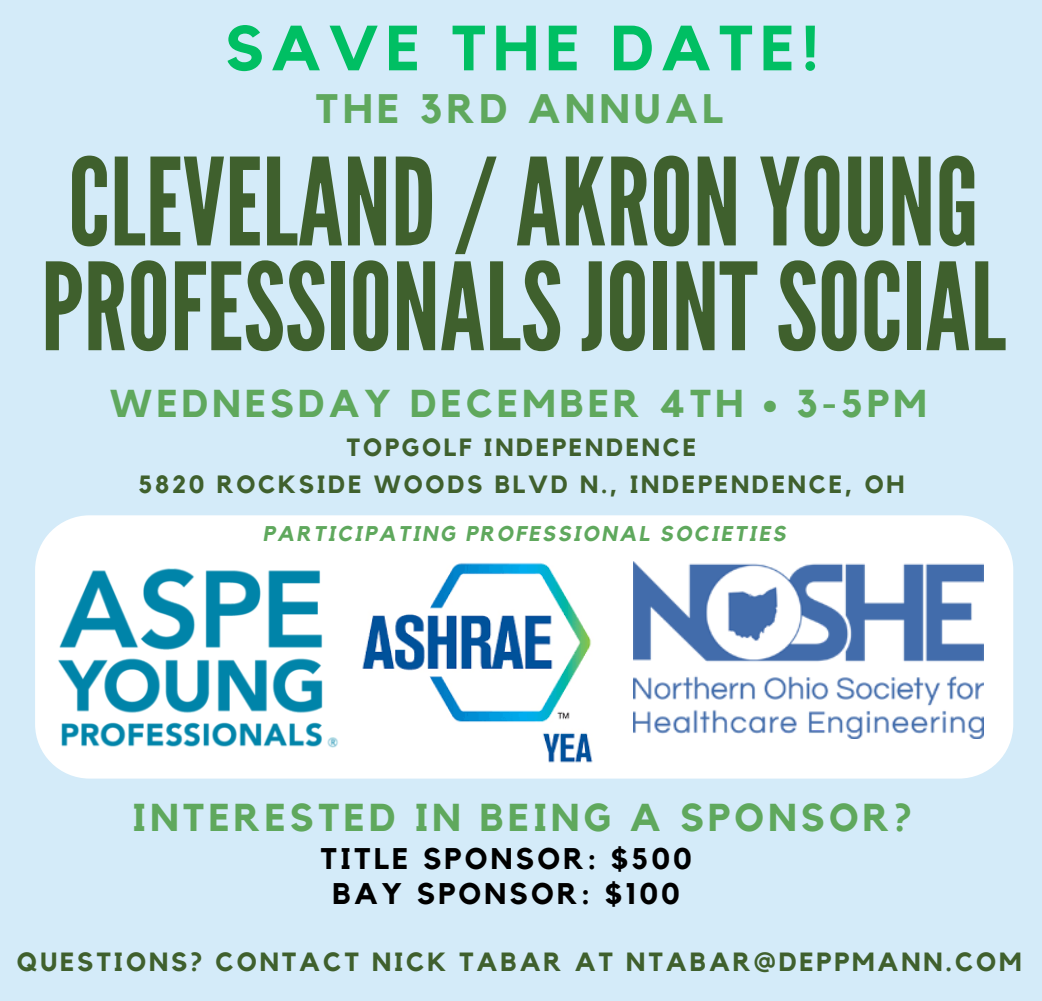
<style>
.page{position:relative;width:1042px;height:1001px;background:#fff}
.page>*{position:absolute;margin:0;border:0;box-sizing:border-box;transform-origin:0 0}
.t1{font:120.92px/104.7px "League Gothic";color:#3f602d}
.t2{font:700 63px "Kollektif";letter-spacing:.11em;color:#00bf63}
.t3{font:700 41.04px "Kollektif";letter-spacing:.11em;color:#5fa85d}
.t4{font:700 38.68px "Kollektif";letter-spacing:.11em;color:#5fa85d}
.t5{font:700 29.75px "Kollektif";letter-spacing:.11em;color:#000}
.t6{font:700 26.25px "Kollektif";letter-spacing:.11em;color:#3f602d}
.t7{font:700 24.85px/36.7px "Kollektif";letter-spacing:.11em;color:#3f602d;text-align:center}
.t8{font:italic 700 21.26px "Kollektif";letter-spacing:.11em;color:#5fa85d}
</style>
<div class="page">
<div style="left:0;top:0;width:1041px;height:1001px;background:#d4ebf9"></div>
<div style="left:35px;top:515px;width:978px;height:263px;background:#fff;border-radius:54px"></div>
<img style="left:58px;top:568px;width:280px;height:180px">
<img style="left:362px;top:563px;width:231px;height:200px">
<img style="left:633px;top:561px;width:350px;height:178px">
<p class="t2" style="left:225px;top:19px;width:595px">SAVE THE DATE!</p>
<h3 class="t3" style="left:315px;top:90px;width:409px">THE 3RD ANNUAL</h3>
<h3 class="t1" style="left:41px;top:153px;width:966px">CLEVELAND/AKRONYOUNG<br>PROFESSIONALSJOINTSOCIAL</h3>
<h1 class="t4" style="left:110px;top:386px;width:818px">WEDNESDAY DECEMBER 4TH • 3-5PM</h1>
<h2 class="t7" style="left:138px;top:430px;width:767px">TOPGOLF INDEPENDENCE<br>5820 ROCKSIDE WOODS BLVD N., INDEPENDENCE, OH</h2>
<h4 class="t8" style="left:263px;top:523px;width:524px">PARTICIPATING PROFESSIONAL SOCIETIES</h4>
<p class="t4" style="left:133px;top:800px;width:781px">INTERESTED IN BEING A SPONSOR?</p>
<p class="t5" style="left:320px;top:845px;width:373px">TITLE SPONSOR: $500</p>
<p class="t5" style="left:332px;top:880px;width:349px">BAY SPONSOR: $100</p>
<h5 class="t6" style="left:17px;top:950px;width:1006px">QUESTIONS? CONTACT NICK TABAR AT NTABAR@DEPPMANN.COM</h5>
</div>
